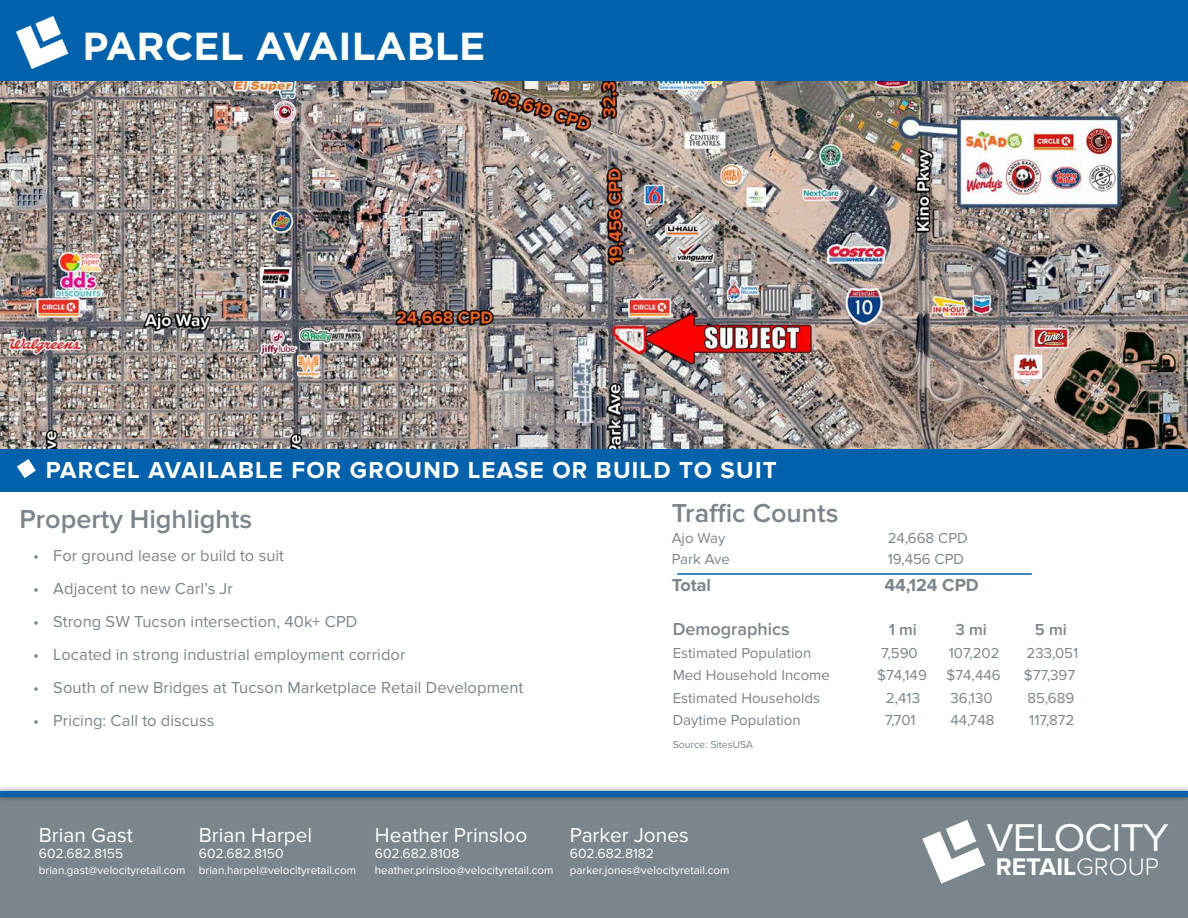
<style>
.page{position:relative;width:1188px;height:918px;background:#fff}
.page>*{position:absolute;margin:0;border:0;box-sizing:border-box;transform-origin:0 0}
.t1{font:40.2px "Proxima Nova";letter-spacing:-.025em;color:#fff}
.t2{font:700 39px "Gotham";color:#fff}
.t3{font:600 27px "Proxima Nova";color:#7c858c}
.t4{font:700 24.9px "Proxima Nova";color:#fff}
.t5{font:700 24px "Proxima Nova";letter-spacing:.05em;color:#fff}
.t6{font:20.85px "Proxima Nova";color:#fff}
.t7{font:700 18px "Proxima Nova";color:#7c858c}
.t8{font:600 18px "Proxima Nova";color:#7c858c}
.t9{font:16.5px "Proxima Nova";letter-spacing:.005em;color:#7c858c}
.t10{font:600 16.5px "Proxima Nova";color:#7c858c}
.t11{font:15px "Proxima Nova";color:#7c858c}
.t12{font:13.8px "Proxima Nova";color:#fff}
.t13{font:11.55px "Proxima Nova";color:#fff}
.t14{font:10.5px "Proxima Nova";color:#7c858c}
.s1{font-weight:300}
</style>
<div class="page">
<div style="left:0;top:797px;width:1188px;height:121px;background:#7b868c"></div>
<div style="left:0;top:786px;width:1188px;height:17px;background:#231f20;opacity:.75"></div>
<div style="left:0;top:792px;width:1188px;height:5px;background:#0161aa"></div>
<svg style="left:922px;top:820px;width:63px;height:64px"></svg>
<div style="left:0;top:448px;width:1188px;height:43px;background:#0161aa"></div>
<img style="left:0;top:81px;width:1188px;height:367px">
<div style="left:0;top:0;width:1188px;height:81px;background:#0161aa"></div>
<img style="left:16px;top:16px;width:53px;height:53px">
<hr style="left:677px;top:573px;width:355px;height:2px;background:#0161aa">
<svg style="left:17px;top:459px;width:19px;height:19px"></svg>
<p class="t2" style="left:82px;top:21px;width:404px">PARCEL AVAILABLE</p>
<p class="t5" style="left:46px;top:457px;width:733px">PARCEL AVAILABLE FOR GROUND LEASE OR BUILD TO SUIT</p>
<p class="t3" style="left:20px;top:503px;width:234px">Property Highlights</p>
<p class="t9" style="left:33px;top:546px;width:253px">• For ground lease or build to suit</p>
<p class="t9" style="left:33px;top:579px;width:201px">• Adjacent to new Carl’s Jr</p>
<p class="t9" style="left:33px;top:612px;width:326px">• Strong SW Tucson intersection, 40k+ CPD</p>
<p class="t9" style="left:33px;top:645px;width:374px">• Located in strong industrial employment corridor</p>
<p class="t9" style="left:33px;top:678px;width:492px">• South of new Bridges at Tucson Marketplace Retail Development</p>
<p class="t9" style="left:33px;top:711px;width:183px">• Pricing: Call to discuss</p>
<p class="t3" style="left:672px;top:497px;width:168px">Traffic Counts</p>
<p class="t11" style="left:672px;top:529px;width:55px">Ajo Way</p>
<p class="t11" style="left:888px;top:529px;width:81px">24,668 CPD</p>
<p class="t11" style="left:672px;top:550px;width:60px">Park Ave</p>
<p class="t11" style="left:888px;top:550px;width:78px">19,456 CPD</p>
<p class="t7" style="left:672px;top:575px;width:41px">Total</p>
<p class="t7" style="left:884px;top:575px;width:96px">44,124 CPD</p>
<p class="t8" style="left:673px;top:619px;width:118px">Demographics</p>
<p class="t10" style="left:889px;top:620px;width:30px">1 mi</p>
<p class="t10" style="left:955px;top:620px;width:33px">3 mi</p>
<p class="t10" style="left:1035px;top:620px;width:33px">5 mi</p>
<p class="t11" style="left:673px;top:644px;width:140px">Estimated Population</p>
<p class="t11" style="left:881px;top:644px;width:38px">7,590</p>
<p class="t11" style="left:949px;top:644px;width:52px">107,202</p>
<p class="t11" style="left:1027px;top:644px;width:53px">233,051</p>
<p class="t11" style="left:673px;top:667px;width:159px">Med Household Income</p>
<p class="t11" style="left:877px;top:667px;width:51px">$74,149</p>
<p class="t11" style="left:947px;top:667px;width:56px">$74,446</p>
<p class="t11" style="left:1024px;top:667px;width:53px">$77,397</p>
<p class="t11" style="left:673px;top:689px;width:149px">Estimated Households</p>
<p class="t11" style="left:886px;top:689px;width:36px">2,413</p>
<p class="t11" style="left:950px;top:689px;width:44px">36,130</p>
<p class="t11" style="left:1027px;top:689px;width:48px">85,689</p>
<p class="t11" style="left:673px;top:712px;width:129px">Daytime Population</p>
<p class="t11" style="left:885px;top:712px;width:32px">7,701</p>
<p class="t11" style="left:950px;top:712px;width:46px">44,748</p>
<p class="t11" style="left:1029px;top:712px;width:47px">117,872</p>
<p class="t14" style="left:673px;top:738px;width:82px">Source: SitesUSA</p>
<p class="t6" style="left:39px;top:823px;width:96px">Brian Gast</p>
<p class="t12" style="left:39px;top:846px;width:86px">602.682.8155</p>
<p class="t13" style="left:39px;top:864px;width:148px">brian.gast@velocityretail.com</p>
<p class="t6" style="left:199px;top:823px;width:115px">Brian Harpel</p>
<p class="t12" style="left:199px;top:846px;width:86px">602.682.8150</p>
<p class="t13" style="left:199px;top:864px;width:159px">brian.harpel@velocityretail.com</p>
<p class="t6" style="left:375px;top:823px;width:154px">Heather Prinsloo</p>
<p class="t12" style="left:375px;top:845px;width:86px">602.682.8108</p>
<p class="t13" style="left:375px;top:864px;width:180px">heather.prinsloo@velocityretail.com</p>
<p class="t6" style="left:570px;top:823px;width:120px">Parker Jones</p>
<p class="t12" style="left:570px;top:845px;width:86px">602.682.8182</p>
<p class="t13" style="left:570px;top:864px;width:161px">parker.jones@velocityretail.com</p>
<h1 class="t1" style="left:986px;top:815px;width:184px">VELOCITY</h1>
<h3 class="t4" style="left:996px;top:852px;width:165px">RETAIL<span class="s1">GROUP</span></h3>
</div>
